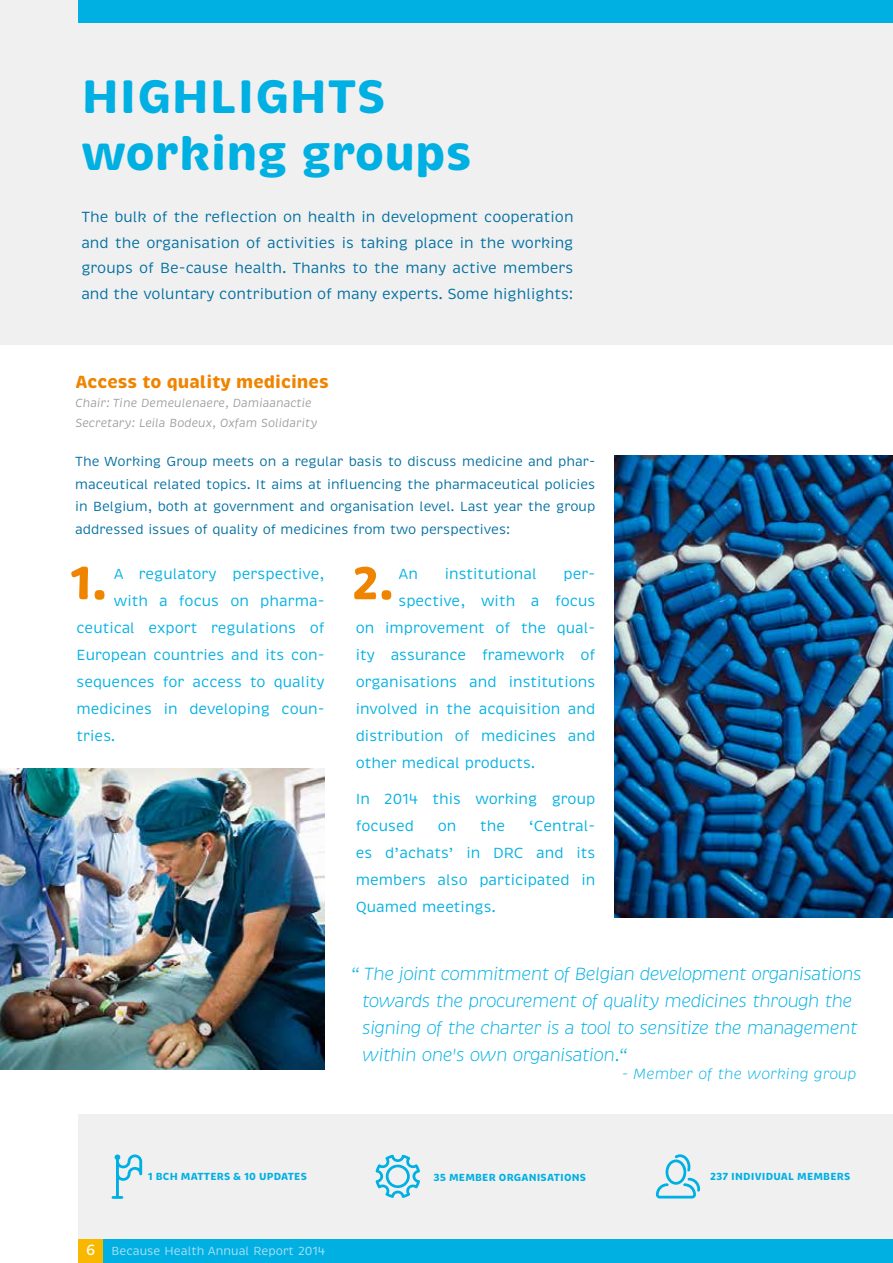
<style>
.page{position:relative;width:893px;height:1263px;background:#fff}
.page>*{position:absolute;margin:0;border:0;box-sizing:border-box;transform-origin:0 0}
.t1{font:700 48px/57.6px "Brevia";color:#00b0e3}
.t2{font:italic 300 18px/27px "Brevia";letter-spacing:-.035em;color:#00b0e3}
.t3{font:700 18px "Brevia";color:#ef8400}
.t4{font:15px/27px "Brevia";color:#00b0e3}
.t5{font:15px/25.5px "Brevia";color:#006fa0;text-align:justify}
.t6{font:italic 300 15px "Brevia";color:#00b0e3}
.t7{font:13.5px/22.5px "Brevia";color:#006fa0;text-align:justify}
.t8{font:italic 12px/19.5px "Brevia";color:#9c9e9f}
.t9{font:12px "Brevia";color:#b3e0f6}
.t10{font:700 10.5px "Brevia";letter-spacing:.015em;color:#00b0e3}
.s1{font-weight:500;font-size:15.15px;color:#fff}
</style>
<div class="page">
<div style="left:79px;top:1239px;width:814px;height:24px;background:#00b0e3"></div>
<div style="left:79px;top:1239px;width:24px;height:20px;background:#f8b800"></div>
<div style="left:79px;top:1115px;width:814px;height:124px;background:#f0f0f1"></div>
<div style="left:0;top:0;width:893px;height:344px;background:#f0f0f1"></div>
<img style="left:614px;top:456px;width:279px;height:462px">
<svg style="left:354px;top:567px;width:37px;height:33px"></svg>
<hr style="left:79px;top:1259px;width:24px;height:4px;background:#f8b800">
<div style="left:79px;top:0;width:814px;height:23px;background:#00b0e3"></div>
<svg style="left:376px;top:1155px;width:44px;height:43px"></svg>
<svg style="left:656px;top:1154px;width:44px;height:44px"></svg>
<svg style="left:112px;top:1154px;width:30px;height:45px"></svg>
<svg style="left:71px;top:567px;width:33px;height:33px"></svg>
<img style="left:0;top:768px;width:325px;height:302px">
<h1 class="t1" style="left:81px;top:68px;width:392px">HIGHLIGHTS<br>WORKING GROUPS</h1>
<p class="t5" style="left:81px;top:204px;width:494px">The bulk of the reflection on health in development cooperation and the organisation of activities is taking place in the working groups of Be-cause health. Thanks to the many active members and the voluntary contribution of many experts. Some highlights:</p>
<p class="t3" style="left:75px;top:370px;width:255px">ACCESS TO QUALITY MEDICINES</p>
<p class="t8" style="left:75px;top:393px;width:243px">Chair: Tine Demeulenaere, Damiaanactie<br>Secretary: Leila Bodeux, Oxfam Solidarity</p>
<p class="t7" style="left:75px;top:451px;width:522px">The Working Group meets on a regular basis to discuss medicine and phar&shy;maceutical related topics. It aims at influencing the pharmaceutical policies in Belgium, both at government and organisation level. Last year the group addressed issues of quality of medicines from two perspectives:</p>
<p class="t4" style="left:114px;top:560px;width:212px">A regulatory perspective,</p>
<p class="t4" style="left:114px;top:587px;width:212px">with a focus on pharma-</p>
<p class="t4" style="left:77px;top:614px;width:250px">ceutical export regulations of</p>
<p class="t4" style="left:77px;top:641px;width:250px">European countries and its con-</p>
<p class="t4" style="left:77px;top:668px;width:250px">sequences for access to quality</p>
<p class="t4" style="left:77px;top:695px;width:250px">medicines in developing coun-</p>
<p class="t4" style="left:77px;top:722px;width:41px">tries.</p>
<p class="t4" style="left:398px;top:560px;width:21px">An</p>
<p class="t4" style="left:445px;top:560px;width:93px">institutional</p>
<p class="t4" style="left:563px;top:560px;width:33px">per-</p>
<p class="t4" style="left:398px;top:587px;width:198px">spective, with a focus</p>
<p class="t4" style="left:356px;top:614px;width:241px">on improvement of the qual-</p>
<p class="t4" style="left:356px;top:641px;width:241px">ity assurance framework of</p>
<p class="t4" style="left:356px;top:668px;width:241px">organisations and institutions</p>
<p class="t4" style="left:356px;top:695px;width:241px">involved in the acquisition and</p>
<p class="t4" style="left:356px;top:722px;width:241px">distribution of medicines and</p>
<p class="t4" style="left:356px;top:749px;width:181px">other medical products.</p>
<p class="t4" style="left:356px;top:785px;width:241px">In 2014 this working group focused</p>
<p class="t4" style="left:356px;top:812px;width:241px;text-align:justify;text-indent:173px">‘Central&shy;es d’achats’ in DRC and its members also participated in Quamed meetings.</p>
<p class="t4" style="left:438px;top:812px;width:20px">on</p>
<p class="t4" style="left:480px;top:812px;width:27px">the</p>
<p class="t2" style="left:362px;top:960px;width:501px;text-indent:-11px">“ The joint commitment of Belgian development organisations towards the procurement of quality medicines through the signing of the charter is a tool to sensitize the management within one's own organisation.“</p>
<p class="t6" style="left:621px;top:1064px;width:236px">- Member of the working group</p>
<p class="t10" style="left:148px;top:1170px;width:161px">1 BCH MATTERS &amp; 10 UPDATES</p>
<p class="t10" style="left:433px;top:1170px;width:134px">35 MEMBER ORGANISATION</p>
<p class="t10" style="left:580px;top:1170px;width:8px">S</p>
<p class="t10" style="left:710px;top:1170px;width:142px">237 INDIVIDUAL MEMBERS</p>
<p class="t9" style="left:86px;top:1243px;width:241px"><span class="s1">6</span> Because Health Annual Report 2014</p>
</div>
